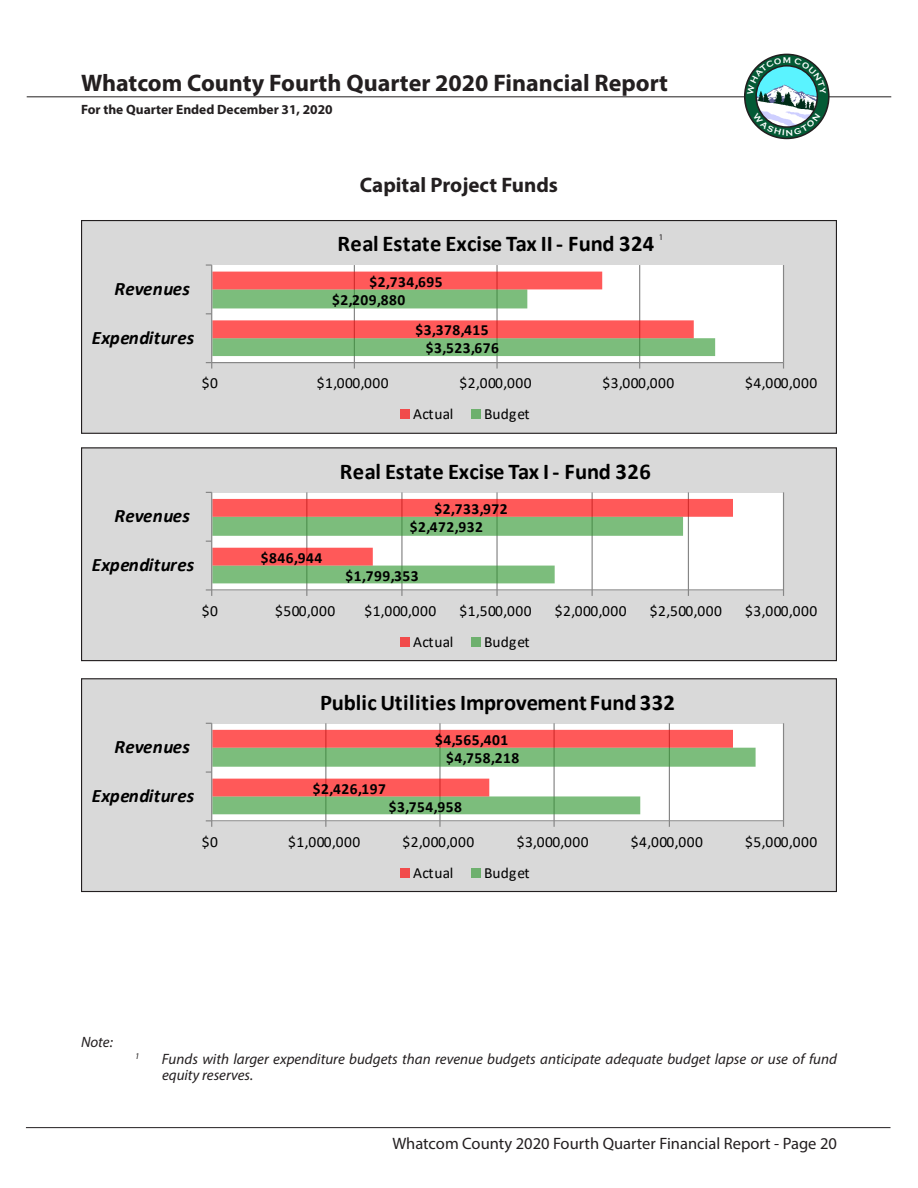
<style>
.page{position:relative;width:918px;height:1188px;background:#fff}
.page>*{position:absolute;margin:0;border:0;box-sizing:border-box;transform-origin:0 0}
.t1{font:700 24px "Myriad Pro";color:#231f20}
.t2{font:700 22.65px "Calibri";letter-spacing:.005em;color:#000}
.Qtrly_Section_Title{font:700 21px "Myriad Pro";color:#231f20}
.t3{font:italic 700 19.05px "Calibri";letter-spacing:.01em;color:#000}
.t4{font:16.5px "Myriad Pro";color:#231f20}
.t5{font:15.45px "Calibri";letter-spacing:.03em;color:#000}
.t6{font:700 15.45px "Calibri";letter-spacing:.03em;color:#000}
.Qtrly_End_Page_Notes{font:italic 15px/16.5px "Myriad Pro";color:#231f20}
.t7{font:700 13.5px "Myriad Pro";color:#231f20}
.Qtrly_End_Page_Notes-2{font:italic 8.7px "Myriad Pro";color:#231f20}
.Qtrly_End_Page_Notes-3{font:8.7px "Myriad Pro";color:#231f20}
</style>
<div class="page">
<hr style="left:27px;top:96px;width:864px;height:1px;background:#231f20">
<hr style="left:26px;top:1127px;width:865px;height:1px;background:#231f20">
<svg style="left:745px;top:54px;width:84px;height:84px"></svg>
<div style="left:744px;top:54px;width:86px;height:85px;border:2px solid #231f20;border-radius:50%"></div>
<img style="left:756px;top:66px;width:61px;height:61px;border-radius:31px">
<div style="left:82px;top:679px;width:754px;height:213px;background:#d9d9d9"></div>
<div style="left:212px;top:724px;width:571px;height:97px;background:#fff"></div>
<hr style="left:325px;top:723px;width:1px;height:98px;background:#868686">
<hr style="left:439px;top:723px;width:2px;height:98px;background:#868686">
<hr style="left:553px;top:723px;width:2px;height:98px;background:#868686">
<hr style="left:669px;top:723px;width:1px;height:98px;background:#868686">
<hr style="left:783px;top:723px;width:1px;height:98px;background:#868686">
<hr style="left:212px;top:820px;width:572px;height:1px;background:#868686">
<svg style="left:439px;top:821px;width:2px;height:6px"></svg>
<svg style="left:553px;top:821px;width:2px;height:6px"></svg>
<hr style="left:211px;top:723px;width:1px;height:98px;background:#868686">
<svg style="left:206px;top:820px;width:6px;height:7px"></svg>
<svg style="left:206px;top:730px;width:550px;height:84px"></svg>
<div style="left:400px;top:868px;width:10px;height:9px;background:#f14b4b"></div>
<div style="left:471px;top:868px;width:10px;height:9px;background:#6eb06e"></div>
<div style="left:81px;top:678px;width:756px;height:214px;border:1px solid #231f20"></div>
<div style="left:82px;top:221px;width:754px;height:212px;background:#d9d9d9"></div>
<div style="left:212px;top:266px;width:571px;height:97px;background:#fff"></div>
<hr style="left:354px;top:265px;width:1px;height:98px;background:#868686">
<hr style="left:496px;top:265px;width:2px;height:98px;background:#868686">
<hr style="left:639px;top:265px;width:1px;height:98px;background:#868686">
<hr style="left:783px;top:265px;width:1px;height:98px;background:#868686">
<hr style="left:212px;top:362px;width:572px;height:1px;background:#868686">
<svg style="left:496px;top:363px;width:2px;height:6px"></svg>
<hr style="left:211px;top:265px;width:1px;height:98px;background:#868686">
<svg style="left:206px;top:362px;width:6px;height:7px"></svg>
<svg style="left:206px;top:272px;width:509px;height:84px"></svg>
<div style="left:400px;top:410px;width:10px;height:9px;background:#f14b4b"></div>
<div style="left:471px;top:410px;width:10px;height:9px;background:#6eb06e"></div>
<div style="left:81px;top:220px;width:756px;height:214px;border:1px solid #231f20"></div>
<div style="left:82px;top:448px;width:754px;height:213px;background:#d9d9d9"></div>
<div style="left:212px;top:493px;width:571px;height:98px;background:#fff"></div>
<hr style="left:306px;top:492px;width:1px;height:98px;background:#868686">
<hr style="left:401px;top:492px;width:2px;height:98px;background:#868686">
<hr style="left:496px;top:492px;width:2px;height:98px;background:#868686">
<hr style="left:592px;top:492px;width:1px;height:98px;background:#868686">
<hr style="left:688px;top:492px;width:1px;height:98px;background:#868686">
<hr style="left:783px;top:492px;width:1px;height:98px;background:#868686">
<hr style="left:212px;top:589px;width:572px;height:2px;background:#868686">
<svg style="left:401px;top:590px;width:2px;height:6px"></svg>
<svg style="left:496px;top:590px;width:2px;height:6px"></svg>
<hr style="left:211px;top:492px;width:1px;height:98px;background:#868686">
<svg style="left:206px;top:589px;width:6px;height:7px"></svg>
<svg style="left:206px;top:499px;width:527px;height:84px"></svg>
<div style="left:400px;top:637px;width:10px;height:9px;background:#f14b4b"></div>
<div style="left:471px;top:637px;width:10px;height:9px;background:#6eb06e"></div>
<div style="left:81px;top:447px;width:756px;height:214px;border:1px solid #231f20"></div>
<svg style="left:747px;top:57px;width:79px;height:38px"></svg>
<svg style="left:753px;top:113px;width:67px;height:23px"></svg>
<h1 class="t1" style="left:81px;top:67px;width:589px">Whatcom County Fourth Quarter 2020 Financial Report</h1>
<p class="t7" style="left:81px;top:100px;width:253px">For the Quarter Ended December 31, 2020</p>
<p class="Qtrly_Section_Title" style="left:360px;top:171px;width:200px">Capital Project Funds</p>
<p class="Qtrly_End_Page_Notes-3" style="left:659px;top:232px;width:6px">1</p>
<p class="t2" style="left:337px;top:228px;width:318px">Real Estate Excise Tax II - Fund 324</p>
<p class="t3" style="left:115px;top:275px;width:77px">Revenues</p>
<p class="t3" style="left:92px;top:324px;width:104px">Expenditures</p>
<p class="t6" style="left:370px;top:271px;width:75px">$2,734,695</p>
<p class="t6" style="left:332px;top:289px;width:75px">$2,209,880</p>
<p class="t6" style="left:415px;top:319px;width:75px">$3,378,415</p>
<p class="t6" style="left:426px;top:337px;width:75px">$3,523,676</p>
<p class="t5" style="left:202px;top:373px;width:18px">$0</p>
<p class="t5" style="left:317px;top:373px;width:74px">$1,000,000</p>
<p class="t5" style="left:460px;top:373px;width:74px">$2,000,000</p>
<p class="t5" style="left:602px;top:373px;width:74px">$3,000,000</p>
<p class="t5" style="left:745px;top:373px;width:74px">$4,000,000</p>
<p class="t5" style="left:413px;top:403px;width:42px">Actual</p>
<p class="t5" style="left:484px;top:403px;width:47px">Budget</p>
<p class="t2" style="left:340px;top:455px;width:313px">Real Estate Excise Tax I - Fund 326</p>
<p class="t3" style="left:115px;top:503px;width:77px">Revenues</p>
<p class="t3" style="left:92px;top:551px;width:104px">Expenditures</p>
<p class="t6" style="left:435px;top:498px;width:75px">$2,733,972</p>
<p class="t6" style="left:261px;top:547px;width:63px">$846,944</p>
<p class="t6" style="left:410px;top:516px;width:75px">$2,472,932</p>
<p class="t6" style="left:346px;top:565px;width:75px">$1,799,353</p>
<p class="t5" style="left:202px;top:600px;width:18px">$0</p>
<p class="t5" style="left:275px;top:600px;width:62px">$500,000</p>
<p class="t5" style="left:364px;top:600px;width:74px">$1,000,000</p>
<p class="t5" style="left:460px;top:600px;width:74px">$1,500,000</p>
<p class="t5" style="left:555px;top:600px;width:74px">$2,000,000</p>
<p class="t5" style="left:650px;top:600px;width:74px">$2,500,000</p>
<p class="t5" style="left:745px;top:600px;width:74px">$3,000,000</p>
<p class="t5" style="left:413px;top:631px;width:42px">Actual</p>
<p class="t5" style="left:484px;top:631px;width:47px">Budget</p>
<p class="t3" style="left:115px;top:734px;width:77px">Revenues</p>
<p class="t3" style="left:92px;top:782px;width:104px">Expenditures</p>
<p class="t2" style="left:320px;top:686px;width:357px">Public Utilities Improvement Fund 332</p>
<p class="t6" style="left:435px;top:729px;width:75px">$4,565,401</p>
<p class="t6" style="left:313px;top:778px;width:75px">$2,426,197</p>
<p class="t6" style="left:446px;top:747px;width:75px">$4,758,218</p>
<p class="t6" style="left:389px;top:796px;width:75px">$3,754,958</p>
<p class="t5" style="left:202px;top:831px;width:18px">$0</p>
<p class="t5" style="left:288px;top:831px;width:74px">$1,000,000</p>
<p class="t5" style="left:402px;top:831px;width:74px">$2,000,000</p>
<p class="t5" style="left:517px;top:831px;width:74px">$3,000,000</p>
<p class="t5" style="left:631px;top:831px;width:74px">$4,000,000</p>
<p class="t5" style="left:745px;top:831px;width:74px">$5,000,000</p>
<p class="t5" style="left:413px;top:862px;width:42px">Actual</p>
<p class="t5" style="left:484px;top:862px;width:47px">Budget</p>
<p class="Qtrly_End_Page_Notes" style="left:81px;top:1033px;width:33px">Note:</p>
<p class="Qtrly_End_Page_Notes-2" style="left:135px;top:1050px;width:6px">1</p>
<p class="Qtrly_End_Page_Notes" style="left:162px;top:1050px;width:677px">Funds with larger expenditure budgets than revenue budgets anticipate adequate budget lapse or use of fund equity reserves.</p>
<p class="t4" style="left:392px;top:1134px;width:446px">Whatcom County 2020 Fourth Quarter Financial Report - Page 20</p>
</div>
